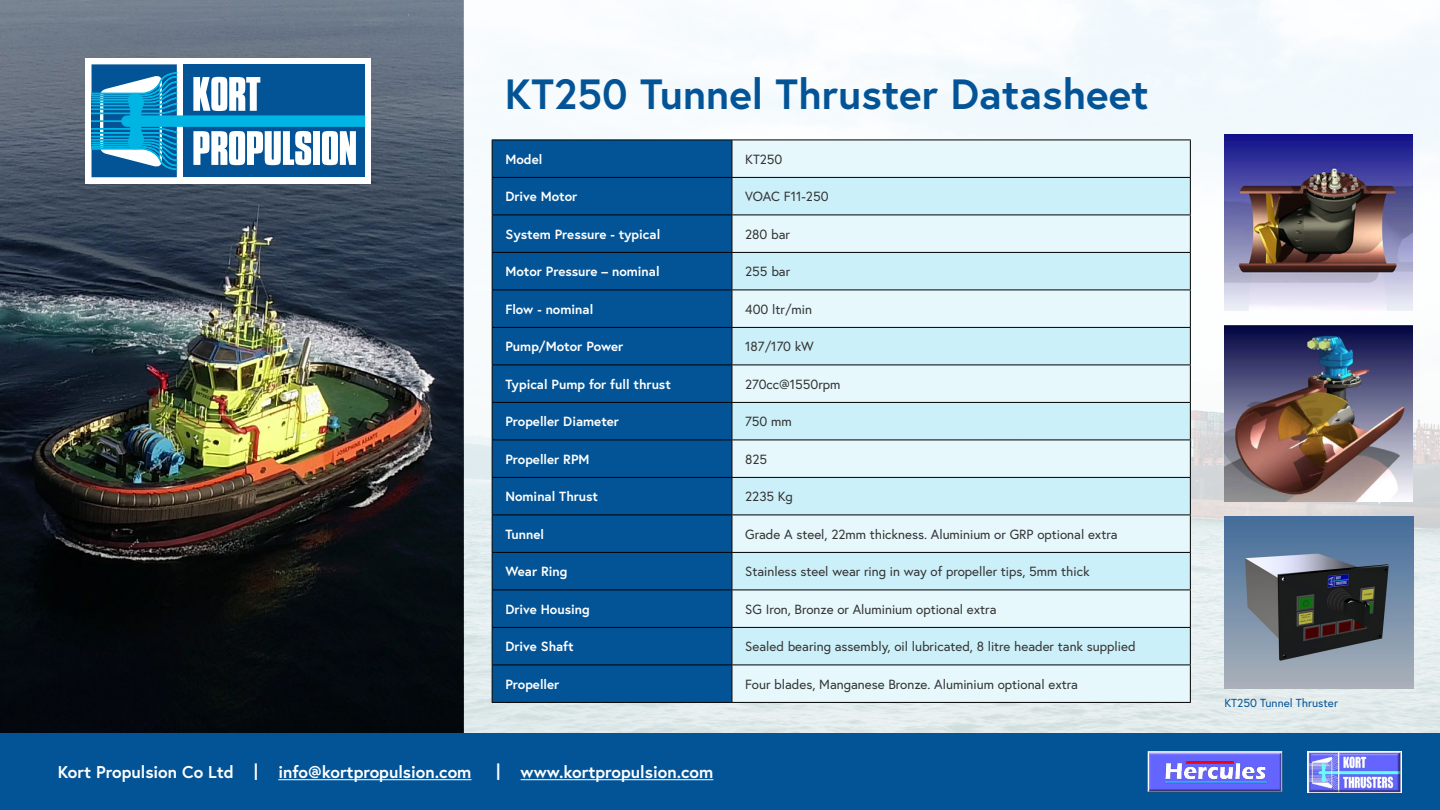
<style>
.page{position:relative;width:1440px;height:810px;background:#fff}
.page>*{position:absolute;margin:0;border:0;box-sizing:border-box;transform-origin:0 0}
.t1{font:700 42.22px "Europa";color:#035496}
.t2{font:700 17.02px "Europa";color:#fff}
.t3{font:13.27px "Europa";color:#333}
.t4{font:700 13.27px "Europa";color:#fff}
.t5{font:11.62px "Europa";color:#035496}
</style>
<div class="page">
<img style="left:0;top:0;width:464px;height:734px">
<img style="left:464px;top:0;width:976px;height:734px">
<div style="left:85px;top:58px;width:286px;height:125px;background:#fff"></div>
<svg style="left:91px;top:64px;width:274px;height:113px"></svg>
<div style="left:0;top:734px;width:1440px;height:76px;background:#035496"></div>
<hr style="left:278px;top:779px;width:194px;height:1px;background:#fff">
<hr style="left:521px;top:779px;width:192px;height:1px;background:#fff">
<img style="left:1224px;top:325px;width:189px;height:176px">
<div style="left:493px;top:140px;width:239px;height:562px;background:#035496"></div>
<div style="left:733px;top:140px;width:457px;height:562px;background:#e6f8fc"></div>
<svg style="left:733px;top:178px;width:457px;height:486px;background:#d6f2f8"></svg>
<hr style="left:492px;top:139px;width:240px;height:1px;background:#000">
<hr style="left:492px;top:140px;width:1px;height:37px;background:#000">
<hr style="left:732px;top:139px;width:459px;height:1px;background:#000">
<hr style="left:732px;top:140px;width:1px;height:37px;background:#000">
<hr style="left:1190px;top:140px;width:1px;height:37px;background:#000">
<hr style="left:492px;top:177px;width:240px;height:1px;background:#000">
<hr style="left:492px;top:178px;width:1px;height:36px;background:#000">
<hr style="left:732px;top:177px;width:459px;height:1px;background:#000">
<hr style="left:732px;top:178px;width:1px;height:36px;background:#000">
<hr style="left:1190px;top:178px;width:1px;height:36px;background:#000">
<hr style="left:492px;top:214px;width:240px;height:1px;background:#000">
<hr style="left:492px;top:215px;width:1px;height:37px;background:#000">
<hr style="left:492px;top:252px;width:240px;height:1px;background:#000">
<hr style="left:492px;top:253px;width:1px;height:37px;background:#000">
<hr style="left:492px;top:289px;width:240px;height:1px;background:#000">
<hr style="left:492px;top:290px;width:1px;height:37px;background:#000">
<hr style="left:492px;top:327px;width:240px;height:1px;background:#000">
<hr style="left:492px;top:328px;width:1px;height:36px;background:#000">
<hr style="left:492px;top:364px;width:240px;height:1px;background:#000">
<hr style="left:492px;top:365px;width:1px;height:37px;background:#000">
<hr style="left:492px;top:402px;width:240px;height:1px;background:#000">
<hr style="left:492px;top:403px;width:1px;height:37px;background:#000">
<hr style="left:492px;top:439px;width:240px;height:1px;background:#000">
<hr style="left:492px;top:440px;width:1px;height:37px;background:#000">
<hr style="left:492px;top:477px;width:240px;height:1px;background:#000">
<hr style="left:492px;top:478px;width:1px;height:36px;background:#000">
<hr style="left:492px;top:514px;width:240px;height:1px;background:#000">
<hr style="left:492px;top:515px;width:1px;height:37px;background:#000">
<hr style="left:1190px;top:515px;width:1px;height:37px;background:#000">
<hr style="left:492px;top:552px;width:240px;height:1px;background:#000">
<hr style="left:492px;top:553px;width:1px;height:37px;background:#000">
<hr style="left:1190px;top:553px;width:1px;height:37px;background:#000">
<hr style="left:492px;top:589px;width:240px;height:1px;background:#000">
<hr style="left:492px;top:590px;width:1px;height:37px;background:#000">
<hr style="left:1190px;top:590px;width:1px;height:37px;background:#000">
<hr style="left:492px;top:627px;width:240px;height:1px;background:#000">
<hr style="left:492px;top:628px;width:1px;height:36px;background:#000">
<hr style="left:1190px;top:628px;width:1px;height:36px;background:#000">
<hr style="left:492px;top:664px;width:240px;height:1px;background:#000">
<hr style="left:492px;top:665px;width:1px;height:37px;background:#000">
<hr style="left:492px;top:702px;width:240px;height:1px;background:#000">
<hr style="left:732px;top:214px;width:459px;height:1px;background:#000">
<hr style="left:732px;top:215px;width:1px;height:37px;background:#000">
<hr style="left:1190px;top:215px;width:1px;height:37px;background:#000">
<hr style="left:732px;top:290px;width:1px;height:37px;background:#000">
<hr style="left:1190px;top:290px;width:1px;height:37px;background:#000">
<hr style="left:732px;top:365px;width:1px;height:37px;background:#000">
<hr style="left:1190px;top:365px;width:1px;height:37px;background:#000">
<hr style="left:732px;top:440px;width:1px;height:37px;background:#000">
<hr style="left:1190px;top:440px;width:1px;height:37px;background:#000">
<hr style="left:732px;top:515px;width:1px;height:37px;background:#000">
<hr style="left:732px;top:590px;width:1px;height:37px;background:#000">
<hr style="left:732px;top:665px;width:1px;height:37px;background:#000">
<hr style="left:732px;top:702px;width:459px;height:1px;background:#000">
<hr style="left:1190px;top:665px;width:1px;height:37px;background:#000">
<hr style="left:732px;top:252px;width:459px;height:1px;background:#000">
<hr style="left:732px;top:253px;width:1px;height:37px;background:#000">
<hr style="left:732px;top:289px;width:459px;height:1px;background:#000">
<hr style="left:1190px;top:253px;width:1px;height:37px;background:#000">
<hr style="left:732px;top:327px;width:459px;height:1px;background:#000">
<hr style="left:732px;top:328px;width:1px;height:36px;background:#000">
<hr style="left:732px;top:364px;width:459px;height:1px;background:#000">
<hr style="left:1190px;top:328px;width:1px;height:36px;background:#000">
<hr style="left:732px;top:402px;width:459px;height:1px;background:#000">
<hr style="left:732px;top:403px;width:1px;height:37px;background:#000">
<hr style="left:732px;top:439px;width:459px;height:1px;background:#000">
<hr style="left:1190px;top:403px;width:1px;height:37px;background:#000">
<hr style="left:732px;top:477px;width:459px;height:1px;background:#000">
<hr style="left:732px;top:478px;width:1px;height:36px;background:#000">
<hr style="left:732px;top:514px;width:459px;height:1px;background:#000">
<hr style="left:1190px;top:478px;width:1px;height:36px;background:#000">
<hr style="left:732px;top:552px;width:459px;height:1px;background:#000">
<hr style="left:732px;top:553px;width:1px;height:37px;background:#000">
<hr style="left:732px;top:589px;width:459px;height:1px;background:#000">
<hr style="left:732px;top:627px;width:459px;height:1px;background:#000">
<hr style="left:732px;top:628px;width:1px;height:36px;background:#000">
<hr style="left:732px;top:664px;width:459px;height:1px;background:#000">
<img style="left:1224px;top:516px;width:189px;height:172px">
<img style="left:1307px;top:751px;width:95px;height:41px">
<img style="left:1224px;top:134px;width:189px;height:176px">
<div style="left:1144px;top:749px;width:142px;height:44px;background:#000;opacity:.75"></div>
<img style="left:1157px;top:756px;width:116px;height:31px">
<h1 class="t1" style="left:505px;top:65px;width:645px">KT250 Tunnel Thruster Datasheet</h1>
<p class="t4" style="left:505px;top:150px;width:38px">Model</p>
<p class="t3" style="left:745px;top:151px;width:39px">KT250</p>
<p class="t4" style="left:505px;top:188px;width:73px">Drive Motor</p>
<p class="t3" style="left:745px;top:188px;width:85px">VOAC F11-250</p>
<p class="t4" style="left:505px;top:225px;width:156px">System Pressure - typical</p>
<p class="t3" style="left:745px;top:226px;width:46px">280 bar</p>
<p class="t4" style="left:505px;top:263px;width:156px">Motor Pressure – nominal</p>
<p class="t3" style="left:745px;top:263px;width:46px">255 bar</p>
<p class="t4" style="left:505px;top:300px;width:89px">Flow - nominal</p>
<p class="t3" style="left:745px;top:301px;width:68px">400 ltr/min</p>
<p class="t4" style="left:505px;top:338px;width:119px">Pump/Motor Power</p>
<p class="t3" style="left:745px;top:338px;width:70px">187/170 kW</p>
<p class="t4" style="left:505px;top:375px;width:167px">Typical Pump for full thrust</p>
<p class="t3" style="left:745px;top:376px;width:97px">270cc@1550rpm</p>
<p class="t4" style="left:505px;top:413px;width:115px">Propeller Diameter</p>
<p class="t3" style="left:745px;top:413px;width:48px">750 mm</p>
<p class="t4" style="left:505px;top:450px;width:86px">Propeller RPM</p>
<p class="t3" style="left:745px;top:451px;width:24px">825</p>
<p class="t4" style="left:505px;top:488px;width:94px">Nominal Thrust</p>
<p class="t3" style="left:745px;top:488px;width:49px">2235 Kg</p>
<p class="t4" style="left:505px;top:525px;width:40px">Tunnel</p>
<p class="t3" style="left:745px;top:526px;width:374px">Grade A steel, 22mm thickness. Aluminium or GRP optional extra</p>
<p class="t4" style="left:505px;top:563px;width:64px">Wear Ring</p>
<p class="t3" style="left:745px;top:563px;width:346px">Stainless steel wear ring in way of propeller tips, 5mm thick</p>
<p class="t4" style="left:505px;top:600px;width:86px">Drive Housing</p>
<p class="t3" style="left:745px;top:601px;width:253px">SG Iron, Bronze or Aluminium optional extra</p>
<p class="t4" style="left:505px;top:638px;width:70px">Drive Shaft</p>
<p class="t3" style="left:745px;top:638px;width:392px">Sealed bearing assembly, oil lubricated, 8 litre header tank supplied</p>
<p class="t4" style="left:505px;top:675px;width:55px">Propeller</p>
<p class="t3" style="left:745px;top:676px;width:334px">Four blades, Manganese Bronze. Aluminium optional extra</p>
<p class="t2" style="left:58px;top:761px;width:415px">Kort Propulsion Co Ltd | info@kortpropulsion.com</p>
<p class="t2" style="left:496px;top:761px;width:219px">| www.kortpropulsion.com</p>
<p class="t5" style="left:1224px;top:695px;width:115px">KT250 Tunnel Thruster</p>
</div>
